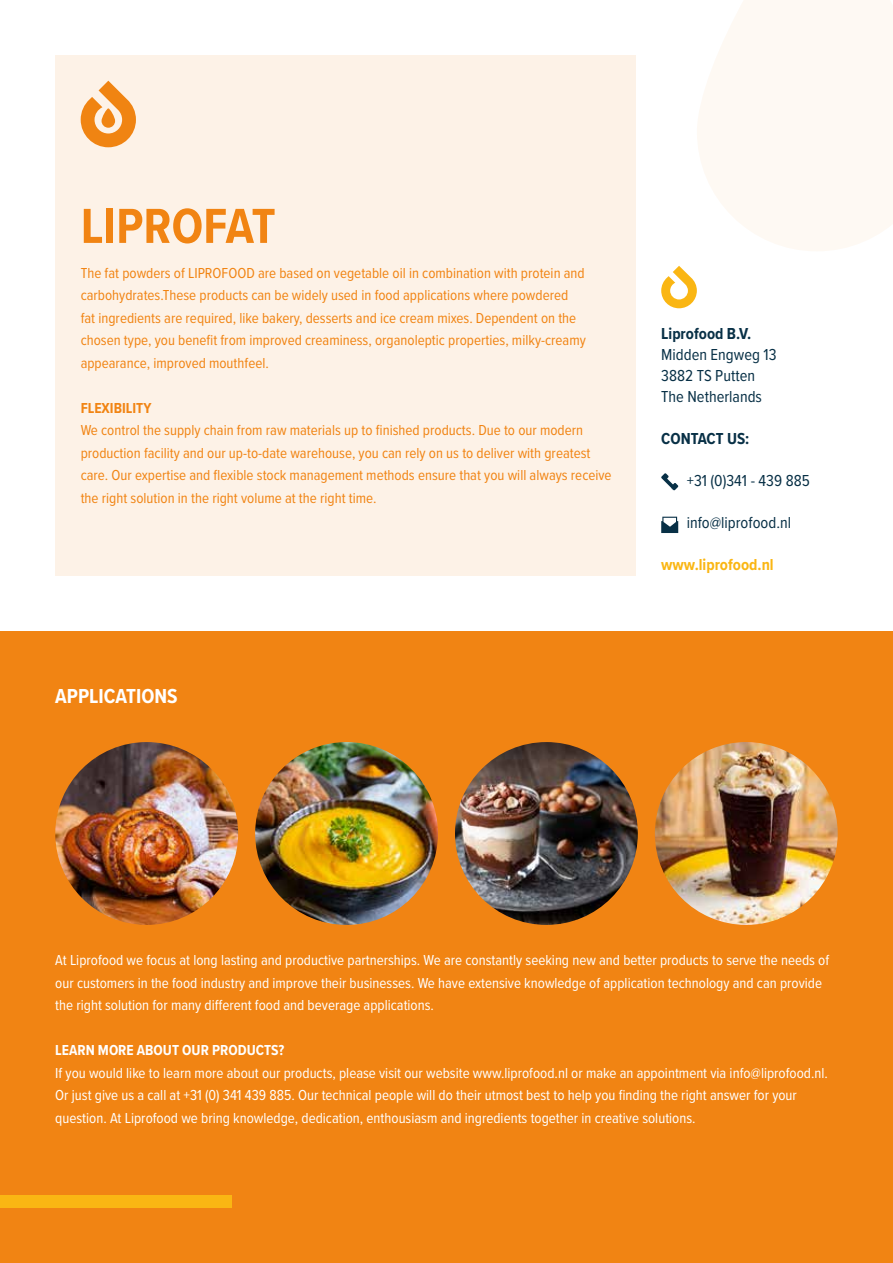
<style>
.page{position:relative;width:893px;height:1263px;background:#fff}
.page>*{position:absolute;margin:0;border:0;box-sizing:border-box;transform-origin:0 0}
.t1{font:700 51px "Proxima Nova Cond";color:#f18413}
.t2{font:700 21px "Proxima Nova Cond";color:#fff}
.t3{font:16.5px/21px "Proxima Nova Cond";color:#083046}
.t4{font:700 16.5px "Proxima Nova Cond";color:#083046}
.t5{font:700 16.5px "Proxima Nova Cond";color:#fab613}
.t6{font:15px/22.5px "Proxima Nova Cond";color:#fff}
.t7{font:15px/22.5px "Proxima Nova Cond";color:#f18413}
.t8{font:700 15px "Proxima Nova Cond";color:#fff}
.t9{font:700 15px "Proxima Nova Cond";color:#f18413}
</style>
<div class="page">
<svg style="left:697px;top:0;width:196px;height:251px;fill:#fef9f3"></svg>
<div style="left:0;top:631px;width:893px;height:632px;background:#f18413"></div>
<img style="left:55px;top:742px;width:183px;height:183px;border-radius:91px">
<img style="left:455px;top:742px;width:183px;height:183px;border-radius:91px">
<img style="left:255px;top:742px;width:183px;height:183px;border-radius:91px">
<img style="left:655px;top:742px;width:183px;height:183px;border-radius:91px">
<svg style="left:661px;top:266px;width:36px;height:42px"></svg>
<svg style="left:661px;top:473px;width:17px;height:17px"></svg>
<svg style="left:661px;top:517px;width:17px;height:16px"></svg>
<div style="left:0;top:1195px;width:232px;height:13px;background:#fab613"></div>
<div style="left:55px;top:55px;width:581px;height:521px;background:#fdf2e7"></div>
<svg style="left:81px;top:81px;width:55px;height:66px"></svg>
<svg style="left:102px;top:108px;width:13px;height:20px"></svg>
<h1 class="t1" style="left:81px;top:188px;width:196px">LIPROFAT</h1>
<p class="t7" style="left:81px;top:261px;width:507px">The fat powders of LIPROFOOD are based on vegetable oil in combination with protein and carbohydrates.These products can be widely used in food applications where powdered fat ingredients are required, like bakery, desserts and ice cream mixes. Dependent on the chosen type, you benefit from improved creaminess, organoleptic properties, milky-creamy appearance, improved mouthfeel.</p>
<p class="t9" style="left:81px;top:397px;width:72px">FLEXIBILITY</p>
<p class="t7" style="left:81px;top:418px;width:532px">We control the supply chain from raw materials up to finished products. Due to our modern production facility and our up-to-date warehouse, you can rely on us to deliver with greatest care. Our expertise and flexible stock management methods ensure that you will always receive the right solution in the right volume at the right time.</p>
<h2 class="t2" style="left:55px;top:681px;width:124px">APPLICATIONS</h2>
<p class="t4" style="left:661px;top:321px;width:91px">Liprofood B.V.</p>
<p class="t3" style="left:661px;top:343px;width:117px">Midden Engweg 13<br>3882 TS Putten<br>The Netherlands</p>
<p class="t4" style="left:661px;top:426px;width:90px">CONTACT US:</p>
<p class="t3" style="left:687px;top:469px;width:125px">+31 (0)341 - 439 885</p>
<p class="t3" style="left:687px;top:511px;width:106px">info@liprofood.nl</p>
<p class="t5" style="left:661px;top:552px;width:114px">www.liprofood.nl</p>
<p class="t6" style="left:55px;top:948px;width:775px">At Liprofood we focus at long lasting and productive partnerships. We are constantly seeking new and better products to serve the needs of our customers in the food industry and improve their businesses. We have extensive knowledge of application technology and can provide the right solution for many different food and beverage applications.</p>
<p class="t8" style="left:55px;top:1039px;width:231px">LEARN MORE ABOUT OUR PRODUCTS?</p>
<p class="t6" style="left:55px;top:1061px;width:774px">If you would like to learn more about our products, please visit our website www.liprofood.nl or make an appointment via info@liprofood.nl.<br>Or just give us a call at +31 (0) 341 439 885. Our technical people will do their utmost best to help you finding the right answer for your question. At Liprofood we bring knowledge, dedication, enthousiasm and ingredients together in creative solutions.</p>
</div>
